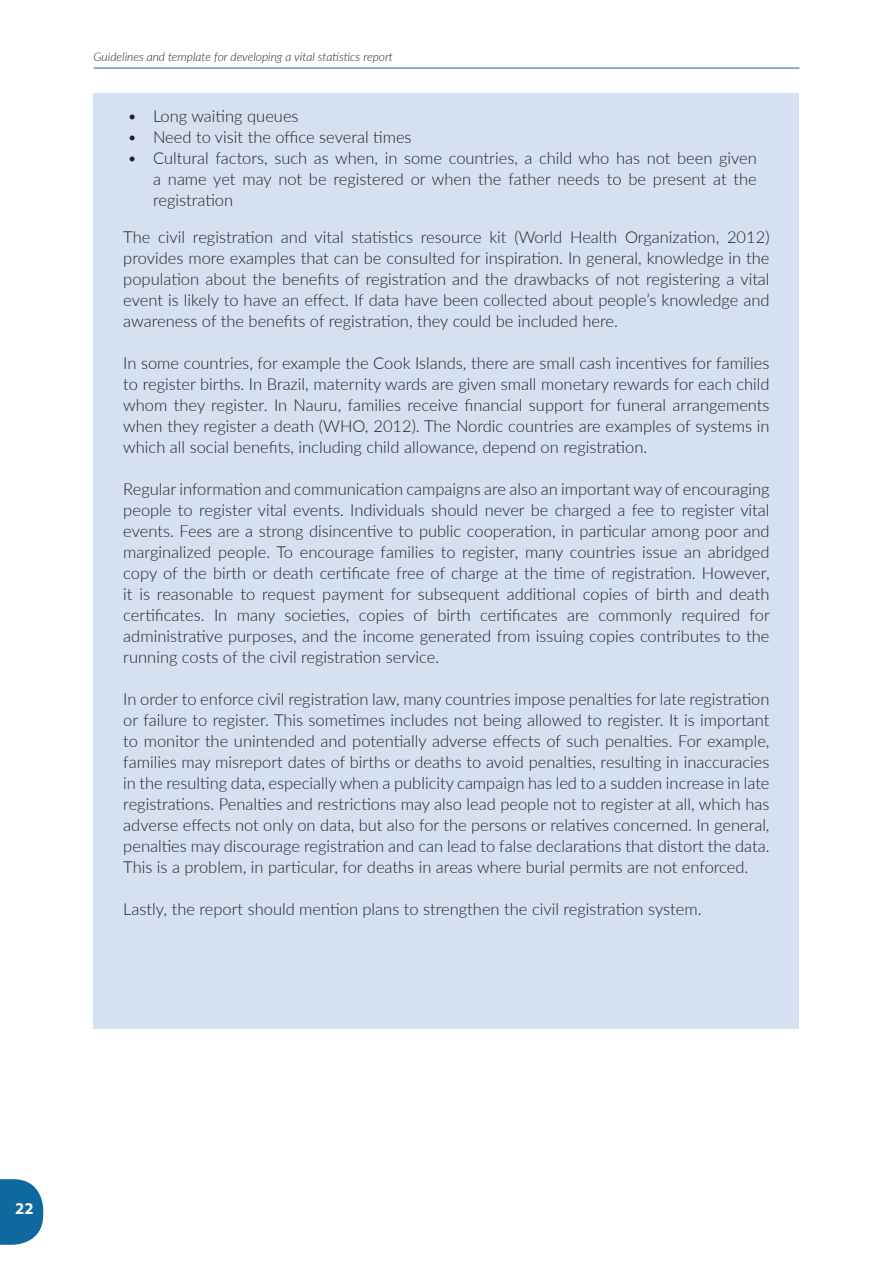
<style>
.page{position:relative;width:893px;height:1263px;background:#fff}
.page>*{position:absolute;margin:0;border:0;box-sizing:border-box;transform-origin:0 0}
.t1{font:300 16.5px/21px "Lato";color:#231f20;text-align:justify}
.t2{font:700 16.5px "Myriad Pro";color:#fff}
.t3{font:italic 300 12px "Lato";color:#231f20}
</style>
<div class="page">
<svg style="left:0;top:1179px;width:43px;height:66px;background:#2e7caa"></svg>
<hr style="left:94px;top:68px;width:705px;height:1px;background:#10699e">
<div style="left:94px;top:94px;width:705px;height:935px;background:#d5e0f1"></div>
<p class="t3" style="left:94px;top:48px;width:301px">Guidelines and template for developing a vital statistics report</p>
<p class="t1" style="left:128px;top:105px;width:173px">• Long waiting queues</p>
<p class="t1" style="left:128px;top:126px;width:286px">• Need to visit the office several times</p>
<p class="t1" style="left:153px;top:147px;width:605px;text-indent:-26px">• Cultural factors, such as when, in some countries, a child who has not been given a name yet may not be registered or when the father needs to be present at the registration</p>
<p class="t1" style="left:123px;top:226px;width:648px">The civil registration and vital statistics resource kit (World Health Organization, 2012) provides more examples that can be consulted for inspiration. In general, knowledge in the population about the benefits of registration and the drawbacks of not registering a vital event is likely to have an effect. If data have been collected about people’s knowledge and awareness of the benefits of registration, they could be included here.</p>
<p class="t1" style="left:123px;top:352px;width:648px">In some countries, for example the Cook Islands, there are small cash incentives for families to register births. In Brazil, maternity wards are given small monetary rewards for each child whom they register. In Nauru, families receive financial support for funeral arrangements when they register a death (WHO, 2012). The Nordic countries are examples of systems in which all social benefits, including child allowance, depend on registration.</p>
<p class="t1" style="left:123px;top:478px;width:648px">Regular information and communication campaigns are also an important way of encouraging people to register vital events. Individuals should never be charged a fee to register vital events. Fees are a strong disincentive to public cooperation, in particular among poor and marginalized people. To encourage families to register, many countries issue an abridged copy of the birth or death certificate free of charge at the time of registration. However, it is reasonable to request payment for subsequent additional copies of birth and death certificates. In many societies, copies of birth certificates are commonly required for administrative purposes, and the income generated from issuing copies contributes to the running costs of the civil registration service.</p>
<p class="t1" style="left:123px;top:688px;width:648px">In order to enforce civil registration law, many countries impose penalties for late registration or failure to register. This sometimes includes not being allowed to register. It is important to monitor the unintended and potentially adverse effects of such penalties. For example, families may misreport dates of births or deaths to avoid penalties, resulting in inaccuracies in the resulting data, especially when a publicity campaign has led to a sudden increase in late registrations. Penalties and restrictions may also lead people not to register at all, which has adverse effects not only on data, but also for the persons or relatives concerned. In general, penalties may discourage registration and can lead to false declarations that distort the data.<br>This is a problem, in particular, for deaths in areas where burial permits are not enforced.</p>
<p class="t1" style="left:123px;top:898px;width:580px">Lastly, the report should mention plans to strengthen the civil registration system.</p>
<p class="t2" style="left:15px;top:1199px;width:20px">22</p>
</div>
